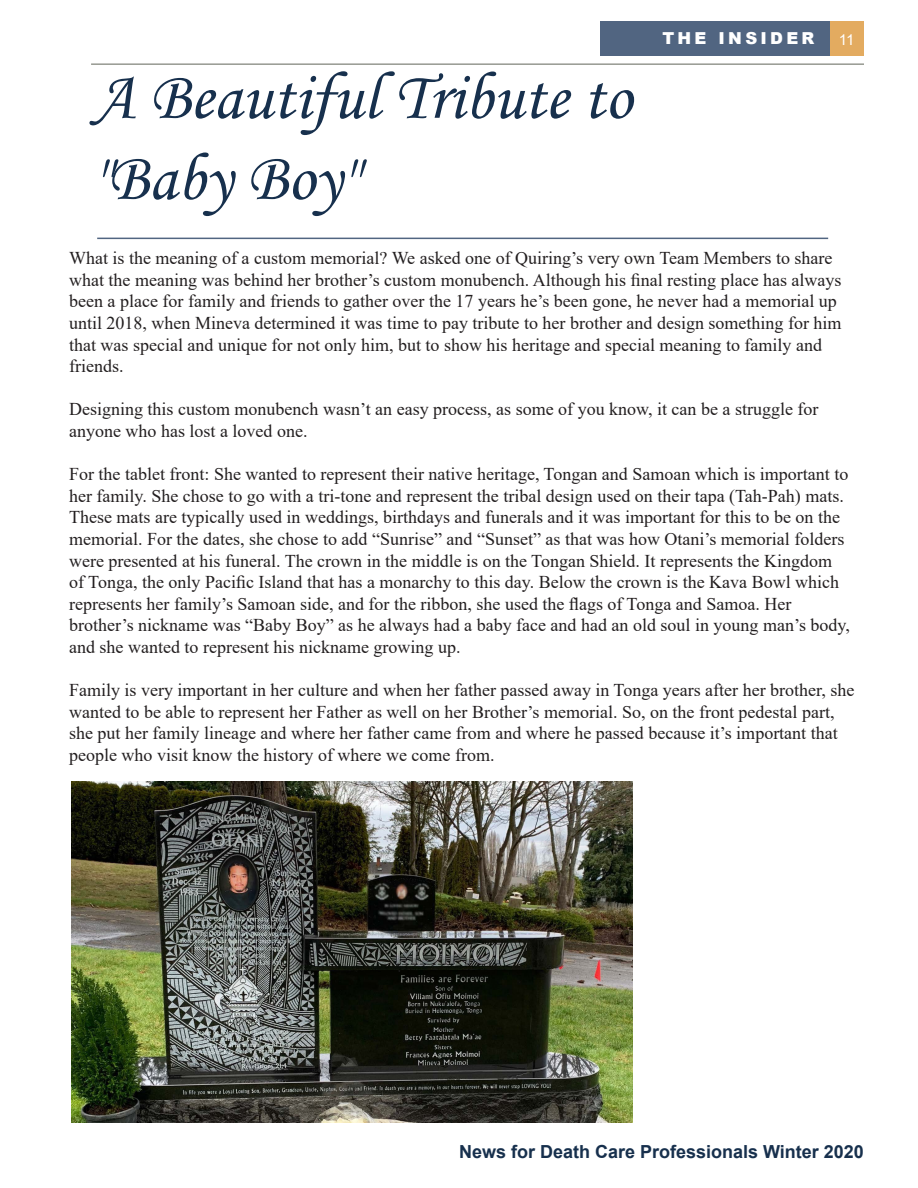
<style>
.page{position:relative;width:918px;height:1188px;background:#fff}
.page>*{position:absolute;margin:0;border:0;box-sizing:border-box;transform-origin:0 0}
.t1{font:67.5px "Monotype Corsiva";color:#17304d}
.t2{font:18px/21.6px "Times New Roman";color:#231f20}
.t3{font:700 18px "Arial";color:#17304d}
.t4{font:900 16.5px "Arial";letter-spacing:.2em;color:#fff}
.t5{font:15px "Arial";color:#fff}
</style>
<div class="page">
<div style="left:830px;top:21px;width:34px;height:35px;background:#e3ab60"></div>
<div style="left:600px;top:21px;width:230px;height:35px;background:#516581"></div>
<hr style="left:91px;top:64px;width:773px;height:1px;background:#73776c">
<hr style="left:97px;top:238px;width:731px;height:1px;background:#516581">
<img style="left:71px;top:782px;width:562px;height:340px">
<p class="t4" style="left:662px;top:26px;width:154px">THE INSIDER</p>
<p class="t5" style="left:839px;top:29px;width:17px">11</p>
<p class="t1" style="left:93px;top:56px;width:540px">A Beautiful Tribute to</p>
<p class="t1" style="left:93px;top:137px;width:265px">"Baby Boy"</p>
<p class="t2" style="left:69px;top:247px;width:774px">What is the meaning of a custom memorial? We asked one of Quiring’s very own Team Members to share what the meaning was behind her brother’s custom monubench. Although his final resting place has always been a place for family and friends to gather over the 17 years he’s been gone, he never had a memorial up until 2018, when Mineva determined it was time to pay tribute to her brother and design something for him that was special and unique for not only him, but to show his heritage and special meaning to family and friends.</p>
<p class="t2" style="left:69px;top:398px;width:751px">Designing this custom monubench wasn’t an easy process, as some of you know, it can be a struggle for anyone who has lost a loved one.</p>
<p class="t2" style="left:69px;top:463px;width:782px">For the tablet front: She wanted to represent their native heritage, Tongan and Samoan which is important to her family. She chose to go with a tri-tone and represent the tribal design used on their tapa (Tah-Pah) mats.<br>These mats are typically used in weddings, birthdays and funerals and it was important for this to be on the memorial. For the dates, she chose to add “Sunrise” and “Sunset” as that was how Otani’s memorial folders were presented at his funeral. The crown in the middle is on the Tongan Shield. It represents the Kingdom of Tonga, the only Pacific Island that has a monarchy to this day. Below the crown is the Kava Bowl which represents her family’s Samoan side, and for the ribbon, she used the flags of Tonga and Samoa. Her brother’s nickname was “Baby Boy” as he always had a baby face and had an old soul in young man’s body, and she wanted to represent his nickname growing up.</p>
<p class="t2" style="left:69px;top:679px;width:787px">Family is very important in her culture and when her father passed away in Tonga years after her brother, she wanted to be able to represent her Father as well on her Brother’s memorial. So, on the front pedestal part, she put her family lineage and where her father came from and where he passed because it’s important that people who visit know the history of where we come from.</p>
<p class="t3" style="left:459px;top:1139px;width:406px">News for Death Care Professionals Winter 2020</p>
</div>
